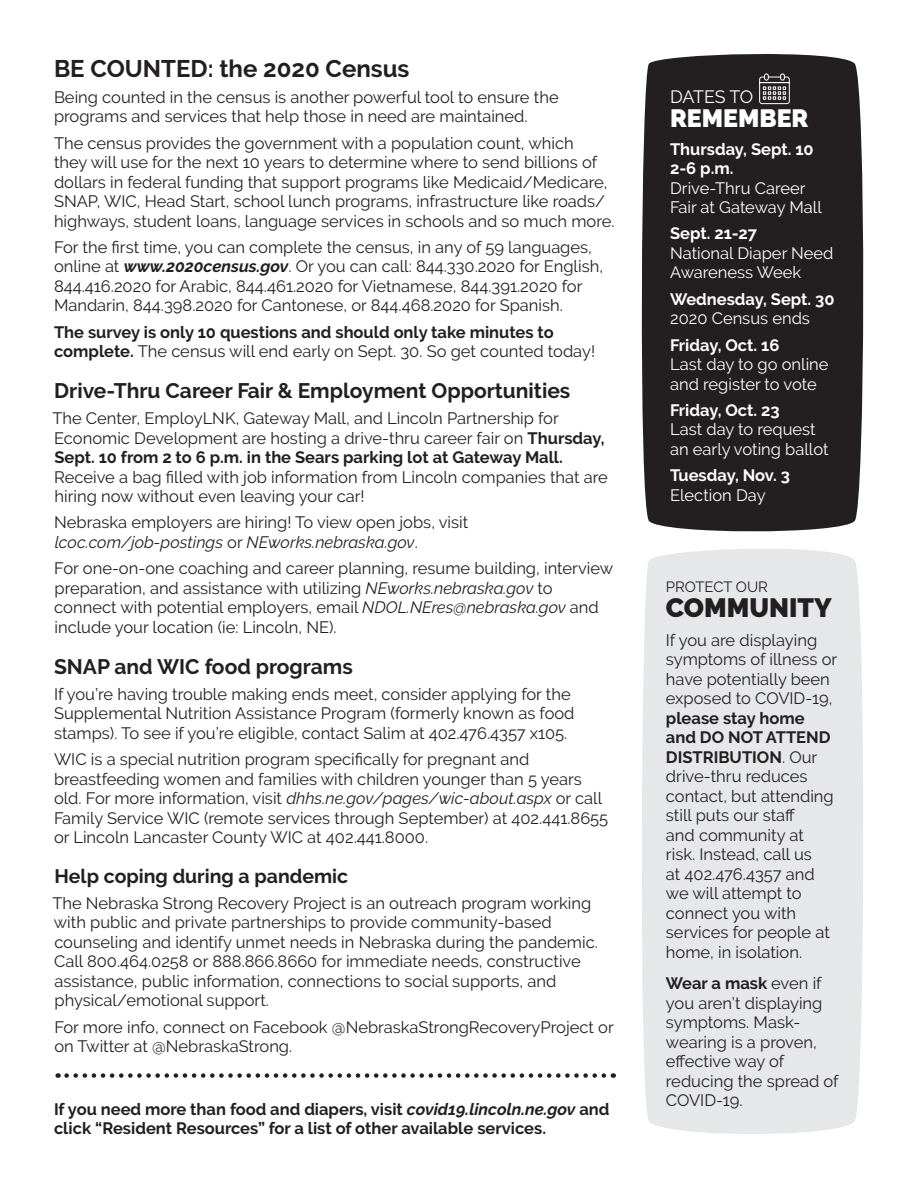
<style>
.page{position:relative;width:918px;height:1188px;background:#fff}
.page>*{position:absolute;margin:0;border:0;box-sizing:border-box;transform-origin:0 0}
.t1{font:900 26.55px "Raleway";color:#231f20}
.t2{font:900 25.05px "Raleway";color:#fff}
.t3{font:700 24px "Raleway";color:#231f20}
.t4{font:700 21px "Raleway";color:#231f20}
.t5{font:700 19.5px "Raleway";color:#231f20}
.t6{font:17.85px "Raleway";letter-spacing:-.025em;color:#fff}
.t7{font:16.5px/19.5px "Raleway";color:#231f20}
.t8{font:700 16.5px/19.5px "Raleway";color:#231f20}
.t9{font:16.5px/19.5px "Raleway";color:#fff}
.t10{font:700 16.5px/19.5px "Raleway";color:#fff}
.t11{font:14.85px "Raleway";color:#231f20}
.s1{font-weight:700;font-style:italic}
.s2{font-weight:400}
.s3{font-weight:700}
.s4{font-style:italic}
</style>
<div class="page">
<div style="left:641px;top:54px;width:223px;height:478px;background:#231f20"></div>
<svg style="left:759px;top:73px;width:31px;height:31px"></svg>
<div style="left:642px;top:549px;width:221px;height:585px;background:#e6e7e9"></div>
<svg style="left:67px;top:1073px;width:547px;height:5px"></svg>
<h3 class="t3" style="left:54px;top:54px;width:357px">BE COUNTED: the 2020 Census</h3>
<p class="t7" style="left:54px;top:87px;width:506px">Being counted in the census is another powerful tool to ensure the programs and services that help those in need are maintained.</p>
<p class="t7" style="left:54px;top:133px;width:562px">The census provides the government with a population count, which<br>they will use for the next 10 years to determine where to send billions of dollars in federal funding that support programs like Medicaid/Medicare, SNAP, WIC, Head Start, school lunch programs, infrastructure like roads/ highways, student loans, language services in schools and so much more.</p>
<p class="t7" style="left:54px;top:237px;width:551px">For the first time, you can complete the census, in any of 59 languages, online at <span class="s1">www.2020census.gov</span>. Or you can call: 844.330.2020 for English, 844.416.2020 for Arabic, 844.461.2020 for Vietnamese, 844.391.2020 for Mandarin, 844.398.2020 for Cantonese, or 844.468.2020 for Spanish.</p>
<p class="t8" style="left:54px;top:322px;width:543px">The survey is only 10 questions and should only take minutes to complete. <span class="s2">The census will end early on Sept. 30. So get counted today!</span></p>
<p class="t4" style="left:54px;top:379px;width:518px">Drive-Thru Career Fair &amp; Employment Opportunities</p>
<p class="t7" style="left:52px;top:409px;width:554px">The Center, EmployLNK, Gateway Mall, and Lincoln Partnership for<br>Economic Development are hosting a drive-thru career fair on <span class="s3">Thursday,<br>Sept. 10 from 2 to 6 p.m. in the Sears parking lot at Gateway Mall.</span></p>
<p class="t7" style="left:54px;top:467px;width:555px">Receive a bag filled with job information from Lincoln companies that are hiring now without even leaving your car!</p>
<p class="t7" style="left:54px;top:513px;width:416px">Nebraska employers are hiring! To view open jobs, visit <span class="s4">lcoc.com/job-postings</span> or <span class="s4">NEworks.nebraska.gov</span>.</p>
<p class="t7" style="left:54px;top:559px;width:560px">For one-on-one coaching and career planning, resume building, interview preparation, and assistance with utilizing <span class="s4">NEworks.nebraska.gov</span> to connect with potential employers, email <span class="s4">NDOL.NEres@nebraska.gov</span> and include your location (ie: Lincoln, NE).</p>
<p class="t4" style="left:54px;top:654px;width:300px">SNAP and WIC food programs</p>
<p class="t7" style="left:54px;top:684px;width:522px">If you’re having trouble making ends meet, consider applying for the<br>Supplemental Nutrition Assistance Program (formerly known as food stamps). To see if you’re eligible, contact Salim at 402.476.4357 x105.</p>
<p class="t7" style="left:54px;top:750px;width:556px">WIC is a special nutrition program specifically for pregnant and breastfeeding women and families with children younger than 5 years old. For more information, visit <span class="s4">dhhs.ne.gov/pages/wic-about.aspx</span> or call Family Service WIC (remote services through September) at 402.441.8655 or Lincoln Lancaster County WIC at 402.441.8000.</p>
<p class="t5" style="left:55px;top:865px;width:295px">Help coping during a pandemic</p>
<p class="t7" style="left:52px;top:893px;width:547px">The Nebraska Strong Recovery Project is an outreach program working with public and private partnerships to provide community-based counseling and identify unmet needs in Nebraska during the pandemic.<br>Call 800.464.0258 or 888.866.8660 for immediate needs, constructive assistance, public information, connections to social supports, and physical/emotional support.</p>
<p class="t7" style="left:54px;top:1017px;width:561px">For more info, connect on Facebook @NebraskaStrongRecoveryProject or on Twitter at @NebraskaStrong.</p>
<p class="t8" style="left:54px;top:1099px;width:557px">If you need more than food and diapers, visit <span class="s4">covid19.lincoln.ne.gov</span> and click “Resident Resources” for a list of other available services.</p>
<p class="t6" style="left:670px;top:86px;width:85px">DATES TO</p>
<h2 class="t2" style="left:670px;top:104px;width:140px">REMEMBER</h2>
<p class="t10" style="left:670px;top:139px;width:145px">Thursday, Sept. 10<br>2-6 p.m.</p>
<p class="t9" style="left:670px;top:178px;width:153px">Drive-Thru Career<br>Fair at Gateway Mall</p>
<p class="t10" style="left:670px;top:224px;width:88px">Sept. 21-27</p>
<p class="t9" style="left:670px;top:243px;width:165px">National Diaper Need<br>Awareness Week</p>
<p class="t10" style="left:670px;top:289px;width:166px">Wednesday, Sept. 30</p>
<p class="t9" style="left:670px;top:309px;width:141px">2020 Census ends</p>
<p class="t10" style="left:670px;top:335px;width:111px">Friday, Oct. 16</p>
<p class="t9" style="left:670px;top:354px;width:160px">Last day to go online and register to vote</p>
<p class="t10" style="left:670px;top:400px;width:111px">Friday, Oct. 23</p>
<p class="t9" style="left:670px;top:420px;width:160px">Last day to request an early voting ballot</p>
<p class="t10" style="left:670px;top:466px;width:122px">Tuesday, Nov. 3</p>
<p class="t9" style="left:670px;top:485px;width:97px">Election Day</p>
<p class="t11" style="left:666px;top:579px;width:104px">PROTECT OUR</p>
<h1 class="t1" style="left:666px;top:592px;width:167px">COMMUNITY</h1>
<p class="t7" style="left:666px;top:630px;width:173px">If you are displaying symptoms of illness or have potentially been exposed to COVID-19,</p>
<p class="t7" style="left:666px;top:708px;width:169px"><span class="s3">please stay home and DO NOT ATTEND<br>DISTRIBUTION</span>. Our drive-thru reduces contact, but attending still puts our staff<br>and community at risk. Instead, call us<br>at 402.476.4357 and we will attempt to connect you with services for people at home, in isolation.</p>
<p class="t7" style="left:666px;top:974px;width:174px"><span class="s3">Wear a mask</span> even if you aren’t displaying symptoms. Mask&shy;wearing is a proven, effective way of reducing the spread of<br>COVID-19.</p>
</div>
